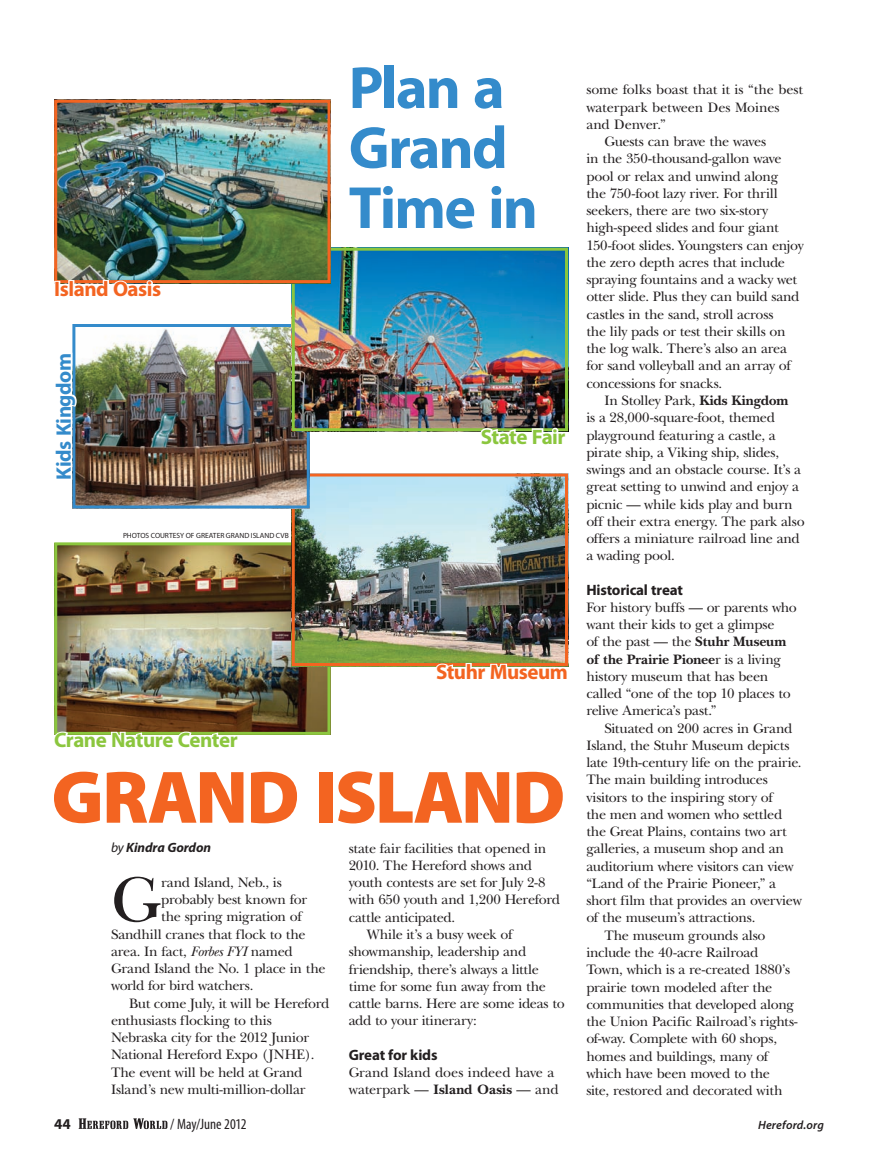
<style>
.page{position:relative;width:878px;height:1161px;background:#fff}
.page>*{position:absolute;margin:0;border:0;box-sizing:border-box;transform-origin:0 0}
.FeatureHeadline{font:900 75px "Myriad Pro";letter-spacing:-.025em;color:#f36421}
.DropCap{font:66.45px "New Baskerville";color:#231f20}
.FeatureHeadline-2{font:700 60px/60px "Myriad Pro";letter-spacing:-.03em;color:#348bcb}
.Subhead{font:700 21px "Myriad Pro";letter-spacing:-.025em;color:#8bc63e}
.Subhead-2{font:700 21px "Myriad Pro";letter-spacing:-.02em;color:#f36421}
.Subhead-3{font:700 21px "Myriad Pro";letter-spacing:-.025em;color:#348bcb}
.Subhead-4{font:700 15px "Myriad Pro";letter-spacing:-.015em;color:#231f20}
.t1{font:condensed 15px "Myriad Pro";color:#231f20}
.BodyCopy{font:14.25px/17.2px "New Baskerville";letter-spacing:-.02em;color:#231f20}
.BodyCopyNoIndent{font:14.25px/17.2px "New Baskerville";letter-spacing:-.02em;color:#231f20}
.DropCap-2{font:14.25px "New Baskerville";letter-spacing:-.02em;color:#231f20}
.BCNI_loose{font:14.25px/17.2px "New Baskerville";letter-spacing:-.005em;color:#231f20}
.FeatureByline{font:italic 700 13.5px "Myriad Pro";letter-spacing:-.005em;color:#231f20}
.t2{font:italic 600 12px "Myriad Pro";letter-spacing:.015em;color:#231f20}
.PhotoBy{font:7.5px "Myriad Pro";color:#231f20}
.s1{font-weight:400}
.s2{font-style:italic}
.s3{font-weight:700}
</style>
<div class="page">
<img style="left:58px;top:546px;width:268px;height:185px">
<div style="left:54px;top:542px;width:276px;height:193px;border:3px solid #8bc63e"></div>
<img style="left:54px;top:686px;width:186px;height:49px">
<img style="left:296px;top:478px;width:268px;height:184px">
<div style="left:292px;top:474px;width:276px;height:192px;border:3px solid #f36421"></div>
<img style="left:433px;top:618px;width:136px;height:49px">
<img style="left:76px;top:328px;width:230px;height:176px">
<div style="left:72px;top:324px;width:238px;height:184px;border:3px solid #348bcb"></div>
<img style="left:296px;top:252px;width:268px;height:175px">
<div style="left:292px;top:248px;width:276px;height:183px;border:3px solid #8bc63e"></div>
<img style="left:477px;top:410px;width:91px;height:22px">
<img style="left:58px;top:104px;width:268px;height:175px">
<div style="left:54px;top:100px;width:276px;height:183px;border:3px solid #f36421"></div>
<img style="left:54px;top:223px;width:110px;height:258px">
<svg style="left:79px;top:1118px;width:89px;height:11px"></svg>
<p class="Subhead-2" style="left:54px;top:278px;width:108px">Island Oasis</p>
<p class="Subhead-3" style="left:52px;top:480px;width:128px;rotate:-90deg">Kids Kingdom</p>
<p class="PhotoBy" style="left:123px;top:532px;width:167px">PHOTOS COURTESY OF GREATER GRAND ISLAND CVB</p>
<p class="Subhead" style="left:54px;top:729px;width:185px">Crane Nature Center</p>
<p class="FeatureHeadline-2" style="left:348px;top:59px;width:191px">Plan a<br>Grand<br>Time in</p>
<p class="Subhead" style="left:481px;top:425px;width:86px">State Fair</p>
<p class="Subhead-2" style="left:436px;top:661px;width:133px">Stuhr Museum</p>
<p class="FeatureHeadline" style="left:51px;top:755px;width:515px">GRAND ISLAND</p>
<p class="FeatureByline" style="left:111px;top:840px;width:102px"><span class="s1">by</span> Kindra Gordon</p>
<p class="DropCap" style="left:111px;top:861px;width:51px">G</p>
<p class="DropCap-2" style="left:161px;top:874px;width:122px">rand Island, Neb., is</p>
<p class="DropCap-2" style="left:161px;top:891px;width:147px">probably best known for</p>
<p class="DropCap-2" style="left:161px;top:908px;width:142px">the spring migration of</p>
<p class="DropCap-2" style="left:111px;top:926px;width:196px">Sandhill cranes that flock to the</p>
<p class="DropCap-2" style="left:111px;top:943px;width:183px">area. In fact, <span class="s2">Forbes FYI</span> named</p>
<p class="DropCap-2" style="left:111px;top:960px;width:216px">Grand Island the No. 1 place in the</p>
<p class="DropCap-2" style="left:111px;top:978px;width:144px">world for bird watchers.</p>
<p class="BodyCopy" style="left:111px;top:995px;width:220px;text-indent:18px">But come July, it will be Hereford enthusiasts flocking to this<br>Nebraska city for the 2012 Junior<br>National Hereford Expo (JNHE).<br>The event will be held at Grand<br>Island’s new multi-million-dollar</p>
<p class="BodyCopy" style="left:349px;top:840px;width:213px">state fair facilities that opened in<br>2010. The Hereford shows and youth contests are set for July 2-8 with 650 youth and 1,200 Hereford cattle anticipated.</p>
<p class="BodyCopy" style="left:349px;top:926px;width:217px;text-indent:18px">While it’s a busy week of showmanship, leadership and friendship, there’s always a little time for some fun away from the cattle barns. Here are some ideas to add to your itinerary:</p>
<p class="Subhead-4" style="left:348px;top:1046px;width:90px">Great for kids</p>
<p class="BCNI_loose" style="left:348px;top:1064px;width:212px">Grand Island does indeed have a waterpark — <span class="s3">Island Oasis</span> — and</p>
<p class="BCNI_loose" style="left:586px;top:81px;width:218px">some folks boast that it is “the best waterpark between Des Moines and Denver.”</p>
<p class="BodyCopy" style="left:586px;top:133px;width:219px;text-indent:18px">Guests can brave the waves<br>in the 350-thousand-gallon wave pool or relax and unwind along<br>the 750-foot lazy river. For thrill seekers, there are two six-story high-speed slides and four giant<br>150-foot slides. Youngsters can enjoy the zero depth acres that include spraying fountains and a wacky wet otter slide. Plus they can build sand castles in the sand, stroll across<br>the lily pads or test their skills on the log walk. There’s also an area for sand volleyball and an array of concessions for snacks.</p>
<p class="BodyCopy" style="left:586px;top:392px;width:220px;text-indent:18px">In Stolley Park, <span class="s3">Kids Kingdom<br></span>is a 28,000-square-foot, themed playground featuring a castle, a pirate ship, a Viking ship, slides, swings and an obstacle course. It’s a great setting to unwind and enjoy a picnic — while kids play and burn off their extra energy. The park also offers a miniature railroad line and a wading pool.</p>
<p class="Subhead-4" style="left:586px;top:581px;width:98px">Historical treat</p>
<p class="BodyCopyNoIndent" style="left:586px;top:599px;width:212px">For history buffs — or parents who want their kids to get a glimpse<br>of the past — the <span class="s3">Stuhr Museum of the Prairie Pionee</span>r is a living history museum that has been called “one of the top 10 places to relive America’s past.”</p>
<p class="BodyCopy" style="left:586px;top:720px;width:217px;text-indent:18px">Situated on 200 acres in Grand<br>Island, the Stuhr Museum depicts late 19th-century life on the prairie.<br>The main building introduces visitors to the inspiring story of<br>the men and women who settled the Great Plains, contains two art galleries, a museum shop and an auditorium where visitors can view “Land of the Prairie Pioneer,” a short film that provides an overview of the museum’s attractions.</p>
<p class="BodyCopy" style="left:586px;top:927px;width:213px;text-indent:18px">The museum grounds also include the 40-acre Railroad<br>Town, which is a re-created 1880’s prairie town modeled after the communities that developed along the Union Pacific Railroad’s rights&shy;of-way. Complete with 60 shops, homes and buildings, many of which have been moved to the<br>site, restored and decorated with</p>
<p class="Subhead-4" style="left:54px;top:1115px;width:18px">44</p>
<p class="t1" style="left:170px;top:1116px;width:78px">/ May/June 2012</p>
<p class="t2" style="left:758px;top:1118px;width:67px">Hereford.org</p>
</div>
